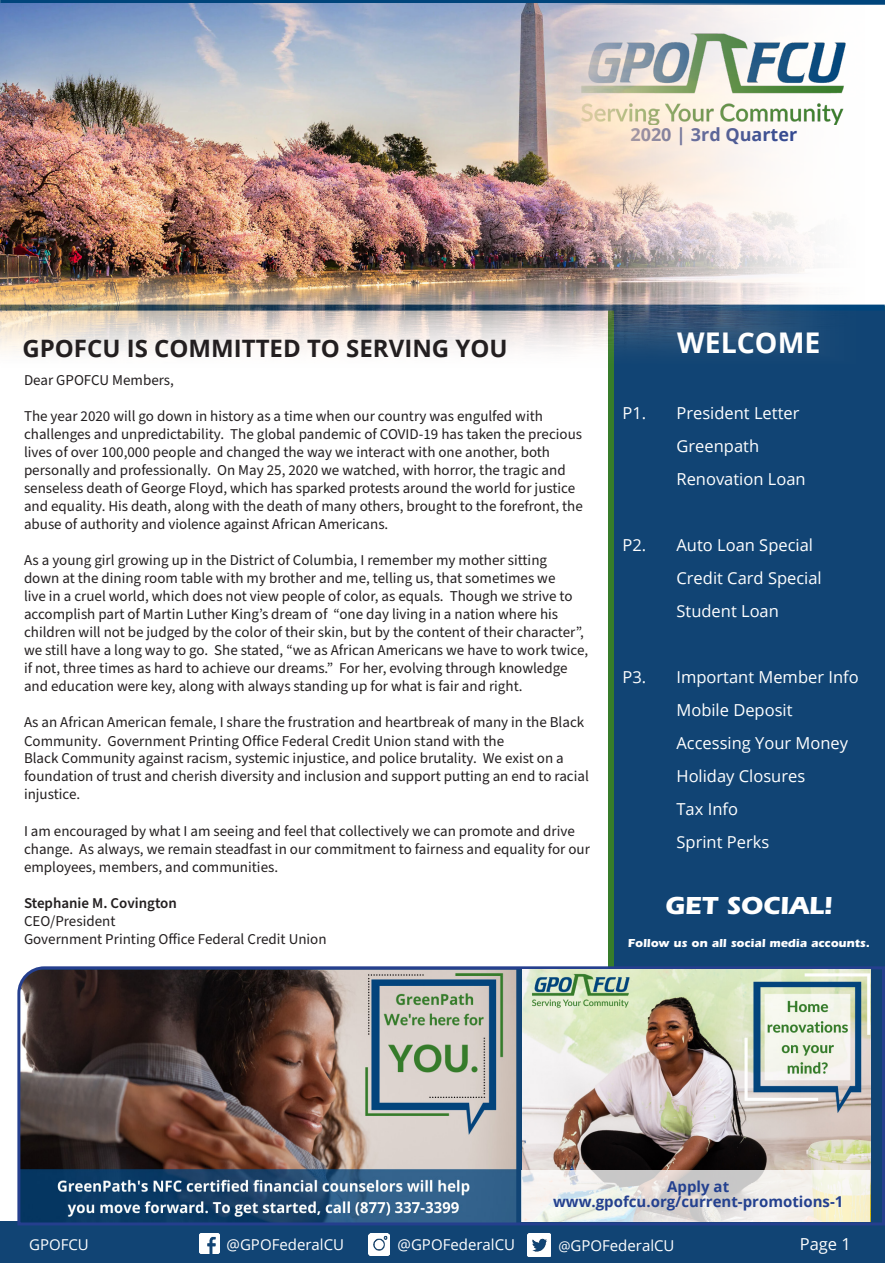
<style>
.page{position:relative;width:885px;height:1263px;background:#fff}
.page>*{position:absolute;margin:0;border:0;box-sizing:border-box;transform-origin:0 0}
.t1{font:700 28.5px "Open Sans";color:#fff}
.t2{font:700 25.5px "ITC Eras Std";color:#fff}
.t3{font:700 24px "Open Sans";color:#231f20}
.t4{font:700 18px "Open Sans";color:#253f8e}
.t5{font:16.5px "Open Sans";color:#fff}
.t6{font:15px/18px "Source Sans Pro";color:#231f20}
.t7{font:15px "Open Sans";color:#fff}
.t8{font:700 15px "Open Sans";color:#24418f}
.t9{font:700 12px "ITC Eras Std";color:#fff}
.s1{font-weight:600}
.s2{font-size:13.5px}
</style>
<div class="page">
<div style="left:615px;top:311px;width:270px;height:677px;background:#114474"></div>
<div style="left:0;top:0;width:885px;height:5px;background:#00457c"></div>
<div style="left:0;top:1222px;width:885px;height:41px;background:#114474"></div>
<img style="left:0;top:3px;width:885px;height:371px">
<img style="left:16px;top:965px;width:869px;height:261px">
<img style="left:522px;top:970px;width:349px;height:252px">
<svg style="left:522px;top:1170px;width:348px;height:52px"></svg>
<img style="left:368px;top:1234px;width:22px;height:21px">
<img style="left:528px;top:1234px;width:22px;height:22px">
<img style="left:200px;top:1234px;width:20px;height:20px">
<p class="t4" style="left:630px;top:122px;width:168px">2020 | 3rd Quarter</p>
<p class="t3" style="left:22px;top:331px;width:487px">GPOFCU IS COMMITTED TO SERVING YOU</p>
<p class="t6" style="left:24px;top:372px;width:152px">Dear GPOFCU Members,</p>
<p class="t6" style="left:24px;top:408px;width:560px">The year 2020 will go down in history as a time when our country was engulfed with challenges and unpredictability. The global pandemic of COVID-19 has taken the precious lives of over 100,000 people and changed the way we interact with one another, both personally and professionally. On May 25, 2020 we watched, with horror, the tragic and senseless death of George Floyd, which has sparked protests around the world for justice and equality. His death, along with the death of many others, brought to the forefront, the abuse of authority and violence against African Americans.</p>
<p class="t6" style="left:24px;top:552px;width:566px">As a young girl growing up in the District of Columbia, I remember my mother sitting<br>down at the dining room table with my brother and me, telling us, that sometimes we<br>live in a cruel world, which does not view people of color, as equals. Though we strive to accomplish part of Martin Luther King’s dream of “one day living in a nation where his children will not be judged by the color of their skin, but by the content of their character”, we still have a long way to go. She stated, “we as African Americans we have to work twice, if not, three times as hard to achieve our dreams.” For her, evolving through knowledge and education were key, along with always standing up for what is fair and right.</p>
<p class="t6" style="left:24px;top:714px;width:566px">As an African American female, I share the frustration and heartbreak of many in the Black Community. Government Printing Office Federal Credit Union stand with the<br>Black Community against racism, systemic injustice, and police brutality. We exist on a foundation of trust and cherish diversity and inclusion and support putting an end to racial injustice.</p>
<p class="t6" style="left:24px;top:822px;width:567px">I am encouraged by what I am seeing and feel that collectively we can promote and drive change. As always, we remain steadfast in our commitment to fairness and equality for our employees, members, and communities.</p>
<p class="t6" style="left:24px;top:894px;width:304px"><span class="s1">Stephanie M. Covington<br></span>CEO/President<br>Government Printing Office Federal Credit Union</p>
<p class="t1" style="left:677px;top:322px;width:145px">WELCOME</p>
<p class="t5" style="left:622px;top:401px;width:179px">P1. President Letter</p>
<p class="t5" style="left:677px;top:434px;width:84px">Greenpath</p>
<p class="t5" style="left:677px;top:467px;width:131px">Renovation Loan</p>
<p class="t5" style="left:622px;top:533px;width:192px">P2. Auto Loan Special</p>
<p class="t5" style="left:677px;top:566px;width:147px">Credit Card Special</p>
<p class="t5" style="left:677px;top:599px;width:104px">Student Loan</p>
<p class="t5" style="left:622px;top:665px;width:238px">P3. Important Member Info</p>
<p class="t5" style="left:677px;top:698px;width:118px">Mobile Deposit</p>
<p class="t5" style="left:677px;top:731px;width:173px">Accessing Your Money</p>
<p class="t5" style="left:677px;top:764px;width:130px">Holiday Closures</p>
<p class="t5" style="left:677px;top:797px;width:63px">Tax Info</p>
<p class="t5" style="left:677px;top:830px;width:94px">Sprint Perks</p>
<p class="t2" style="left:665px;top:890px;width:169px">GET SOCIAL!</p>
<p class="t9" style="left:628px;top:936px;width:243px">Follow us on all social media accounts.</p>
<p class="t7" style="left:29px;top:1234px;width:61px">GPOFCU</p>
<p class="t8" style="left:667px;top:1176px;width:63px">Apply at</p>
<p class="t8" style="left:553px;top:1191px;width:292px">www.gpofcu.org/current-promotions-1</p>
<p class="t7" style="left:227px;top:1234px;width:119px">@GPOFederalCU</p>
<p class="t7" style="left:398px;top:1234px;width:119px">@GPOFederalCU</p>
<p class="t7" style="left:558px;top:1235px;width:118px"><span class="s2">@</span>GPOFederalCU</p>
<p class="t5" style="left:800px;top:1233px;width:53px">Page 1</p>
</div>
